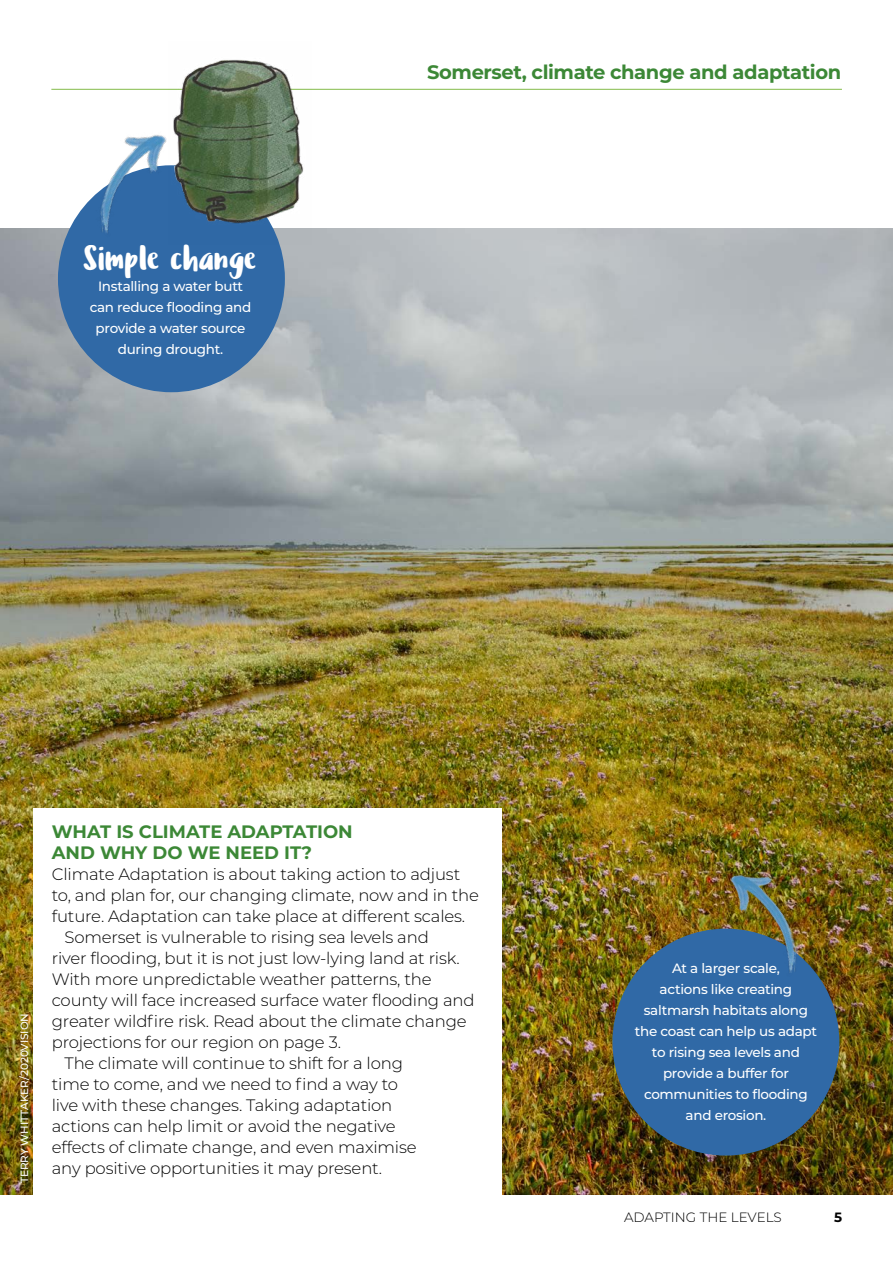
<style>
.page{position:relative;width:893px;height:1263px;background:#fff}
.page>*{position:absolute;margin:0;border:0;box-sizing:border-box;transform-origin:0 0}
.t1{font:35.25px "Ludicrous";color:#fff}
.t2{font:700 19.5px "Montserrat";letter-spacing:-.02em;color:#3c8836}
.t3{font:700 18px/21px "Montserrat";color:#3c8836}
.t4{font:300 16.5px "Montserrat";letter-spacing:-.01em;color:#000}
.t5{font:500 13.5px/21px "Montserrat";letter-spacing:-.02em;color:#fff;text-align:center}
.t6{font:300 13.5px "Montserrat";color:#000}
.t7{font:700 13.5px "Montserrat";color:#000}
.t8{font:500 10.5px "Montserrat";color:#fff}
</style>
<div class="page">
<img style="left:0;top:229px;width:893px;height:966px">
<div style="left:34px;top:809px;width:468px;height:454px;background:#fff"></div>
<hr style="left:51px;top:89px;width:791px;height:1px;background:#83bb4a">
<div style="left:612px;top:928px;width:227px;height:227px;background:#3069a6;border-radius:50%"></div>
<div style="left:58px;top:165px;width:227px;height:227px;background:#3069a6;border-radius:50%"></div>
<img style="left:696px;top:827px;width:173px;height:176px">
<img style="left:169px;top:59px;width:143px;height:186px">
<img style="left:30px;top:93px;width:171px;height:177px">
<h1 class="t1" style="left:84px;top:234px;width:175px">Simple change</h1>
<p class="t5" style="left:90px;top:275px;width:163px">Installing a water butt can reduce flooding and provide a water source during drought.</p>
<p class="t2" style="left:427px;top:58px;width:416px">Somerset, climate change and adaptation</p>
<p class="t8" style="left:17px;top:1183px;width:172px;rotate:-90deg">TERRY WHITTAKER/2020VISION</p>
<p class="t3" style="left:52px;top:820px;width:303px">WHAT IS CLIMATE ADAPTATION<br>AND WHY DO WE NEED IT?</p>
<p class="t4" style="left:52px;top:863px;width:410px">Climate Adaptation is about taking action to adjust</p>
<p class="t4" style="left:52px;top:884px;width:429px">to, and plan for, our changing climate, now and in the</p>
<p class="t4" style="left:52px;top:905px;width:415px">future. Adaptation can take place at different scales.</p>
<p class="t4" style="left:65px;top:926px;width:366px">Somerset is vulnerable to rising sea levels and</p>
<p class="t4" style="left:52px;top:947px;width:409px">river flooding, but it is not just low-lying land at risk.</p>
<p class="t4" style="left:52px;top:968px;width:381px">With more unpredictable weather patterns, the</p>
<p class="t4" style="left:52px;top:989px;width:424px">county will face increased surface water flooding and</p>
<p class="t4" style="left:52px;top:1010px;width:416px">greater wildfire risk. Read about the climate change</p>
<p class="t4" style="left:52px;top:1031px;width:291px">projections for our region on page 3.</p>
<p class="t4" style="left:65px;top:1052px;width:340px">The climate will continue to shift for a long</p>
<p class="t4" style="left:52px;top:1073px;width:348px">time to come, and we need to find a way to</p>
<p class="t4" style="left:52px;top:1094px;width:342px">live with these changes. Taking adaptation</p>
<p class="t4" style="left:52px;top:1115px;width:345px">actions can help limit or avoid the negative</p>
<p class="t4" style="left:52px;top:1136px;width:366px">effects of climate change, and even maximise</p>
<p class="t4" style="left:52px;top:1157px;width:332px">any positive opportunities it may present.</p>
<p class="t5" style="left:635px;top:957px;width:184px">At a larger scale,<br>actions like creating saltmarsh habitats along the coast can help us adapt to rising sea levels and provide a buffer for communities to flooding and erosion.</p>
<p class="t6" style="left:624px;top:1208px;width:159px">ADAPTING THE LEVELS</p>
<p class="t7" style="left:834px;top:1207px;width:10px">5</p>
</div>
